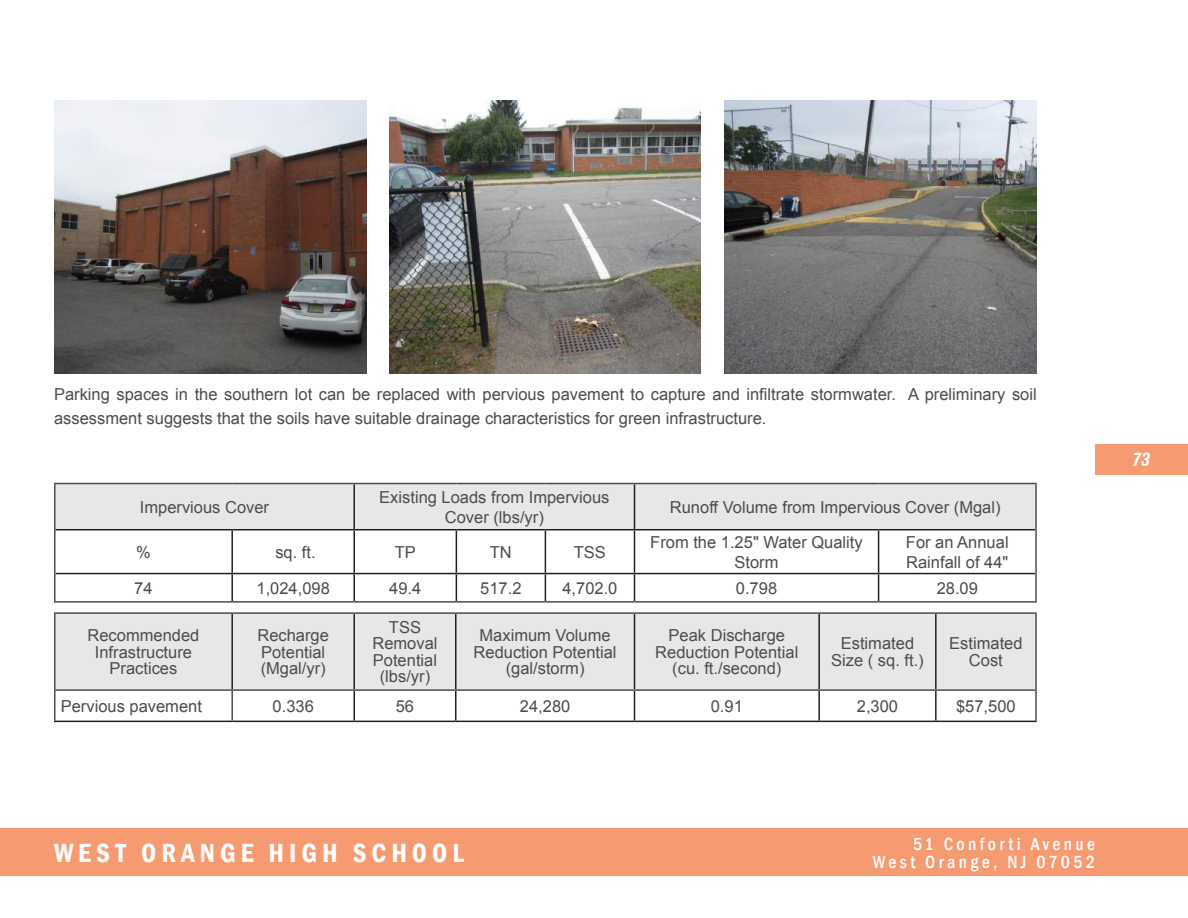
<style>
.page{position:relative;width:1188px;height:918px;background:#fff}
.page>*{position:absolute;margin:0;border:0;box-sizing:border-box;transform-origin:0 0}
.t1{font:600 condensed 27px "Franklin Gothic";letter-spacing:.185em;color:#fff}
.t2{font:500 condensed 18px/18px "Franklin Gothic";letter-spacing:.185em;color:#fff;text-align:right}
.t3{font:italic 700 condensed 18px "Swiss 721 BT";color:#fff}
.t4{font:16.5px/16.5px "Arial";color:#4b4c4d;text-align:center}
</style>
<div class="page">
<div style="left:1095px;top:444px;width:93px;height:31px;background:#f69a72"></div>
<img style="left:54px;top:101px;width:313px;height:272px">
<img style="left:389px;top:101px;width:312px;height:272px">
<img style="left:724px;top:101px;width:313px;height:272px">
<div style="left:56px;top:484px;width:979px;height:45px;background:#e6e7e9"></div>
<hr style="left:353px;top:484px;width:2px;height:45px;background:#231f20">
<hr style="left:634px;top:484px;width:1px;height:45px;background:#231f20">
<hr style="left:56px;top:529px;width:176px;height:1px;background:#231f20">
<hr style="left:232px;top:529px;width:122px;height:1px;background:#231f20">
<hr style="left:231px;top:530px;width:2px;height:43px;background:#231f20">
<hr style="left:354px;top:529px;width:102px;height:1px;background:#231f20">
<hr style="left:353px;top:530px;width:2px;height:43px;background:#231f20">
<hr style="left:456px;top:529px;width:89px;height:1px;background:#231f20">
<hr style="left:456px;top:530px;width:1px;height:43px;background:#231f20">
<hr style="left:545px;top:529px;width:90px;height:1px;background:#231f20">
<hr style="left:545px;top:530px;width:1px;height:43px;background:#231f20">
<hr style="left:634px;top:529px;width:245px;height:1px;background:#231f20">
<hr style="left:634px;top:530px;width:1px;height:43px;background:#231f20">
<hr style="left:879px;top:529px;width:156px;height:1px;background:#231f20">
<hr style="left:878px;top:530px;width:1px;height:43px;background:#231f20">
<hr style="left:56px;top:573px;width:176px;height:1px;background:#231f20">
<hr style="left:232px;top:573px;width:122px;height:1px;background:#231f20">
<hr style="left:231px;top:574px;width:2px;height:27px;background:#231f20">
<hr style="left:354px;top:573px;width:102px;height:1px;background:#231f20">
<hr style="left:353px;top:574px;width:2px;height:27px;background:#231f20">
<hr style="left:456px;top:573px;width:89px;height:1px;background:#231f20">
<svg style="left:456px;top:574px;width:1px;height:27px"></svg>
<hr style="left:545px;top:573px;width:90px;height:1px;background:#231f20">
<svg style="left:545px;top:574px;width:1px;height:27px"></svg>
<hr style="left:634px;top:573px;width:245px;height:1px;background:#231f20">
<svg style="left:634px;top:574px;width:1px;height:27px"></svg>
<hr style="left:879px;top:573px;width:156px;height:1px;background:#231f20">
<svg style="left:878px;top:574px;width:1px;height:27px"></svg>
<hr style="left:1035px;top:484px;width:2px;height:46px;background:#4b4c4d">
<hr style="left:54px;top:483px;width:178px;height:1px;background:#4b4c4d">
<hr style="left:54px;top:484px;width:2px;height:46px;background:#4b4c4d">
<hr style="left:232px;top:483px;width:122px;height:1px;background:#4b4c4d">
<hr style="left:354px;top:483px;width:102px;height:1px;background:#4b4c4d">
<hr style="left:456px;top:483px;width:89px;height:1px;background:#4b4c4d">
<hr style="left:545px;top:483px;width:90px;height:1px;background:#4b4c4d">
<hr style="left:634px;top:483px;width:245px;height:1px;background:#4b4c4d">
<hr style="left:879px;top:483px;width:158px;height:1px;background:#4b4c4d">
<hr style="left:54px;top:530px;width:2px;height:44px;background:#4b4c4d">
<hr style="left:1035px;top:530px;width:2px;height:44px;background:#4b4c4d">
<hr style="left:54px;top:574px;width:2px;height:27px;background:#4b4c4d">
<hr style="left:1035px;top:574px;width:2px;height:27px;background:#4b4c4d">
<hr style="left:54px;top:601px;width:178px;height:2px;background:#4b4c4d">
<hr style="left:232px;top:601px;width:122px;height:2px;background:#4b4c4d">
<hr style="left:354px;top:601px;width:102px;height:2px;background:#4b4c4d">
<hr style="left:456px;top:601px;width:89px;height:2px;background:#4b4c4d">
<hr style="left:545px;top:601px;width:90px;height:2px;background:#4b4c4d">
<hr style="left:634px;top:601px;width:245px;height:2px;background:#4b4c4d">
<hr style="left:879px;top:601px;width:158px;height:2px;background:#4b4c4d">
<div style="left:56px;top:614px;width:979px;height:75px;background:#e6e7e9"></div>
<hr style="left:231px;top:614px;width:2px;height:75px;background:#231f20">
<hr style="left:353px;top:614px;width:2px;height:75px;background:#231f20">
<hr style="left:455px;top:614px;width:2px;height:75px;background:#231f20">
<hr style="left:634px;top:614px;width:1px;height:75px;background:#231f20">
<hr style="left:818px;top:614px;width:2px;height:75px;background:#231f20">
<hr style="left:935px;top:614px;width:2px;height:75px;background:#231f20">
<hr style="left:353px;top:691px;width:2px;height:30px;background:#231f20">
<hr style="left:455px;top:691px;width:2px;height:30px;background:#231f20">
<hr style="left:634px;top:691px;width:1px;height:30px;background:#231f20">
<hr style="left:818px;top:691px;width:2px;height:30px;background:#231f20">
<hr style="left:935px;top:691px;width:2px;height:30px;background:#231f20">
<hr style="left:54px;top:721px;width:178px;height:1px;background:#231f20">
<hr style="left:232px;top:721px;width:122px;height:1px;background:#231f20">
<hr style="left:354px;top:721px;width:102px;height:1px;background:#231f20">
<hr style="left:456px;top:721px;width:178px;height:1px;background:#231f20">
<hr style="left:634px;top:721px;width:185px;height:1px;background:#231f20">
<hr style="left:819px;top:721px;width:117px;height:1px;background:#231f20">
<hr style="left:936px;top:721px;width:101px;height:1px;background:#231f20">
<hr style="left:54px;top:691px;width:2px;height:30px;background:#4b4c4d">
<hr style="left:54px;top:612px;width:178px;height:2px;background:#4b4c4d">
<hr style="left:54px;top:614px;width:2px;height:75px;background:#4b4c4d">
<hr style="left:232px;top:612px;width:122px;height:2px;background:#4b4c4d">
<hr style="left:354px;top:612px;width:102px;height:2px;background:#4b4c4d">
<hr style="left:456px;top:612px;width:178px;height:2px;background:#4b4c4d">
<hr style="left:634px;top:612px;width:185px;height:2px;background:#4b4c4d">
<hr style="left:819px;top:612px;width:117px;height:2px;background:#4b4c4d">
<hr style="left:936px;top:612px;width:101px;height:2px;background:#4b4c4d">
<hr style="left:1035px;top:614px;width:2px;height:75px;background:#4b4c4d">
<hr style="left:54px;top:689px;width:178px;height:2px;background:#4b4c4d">
<hr style="left:232px;top:689px;width:122px;height:2px;background:#4b4c4d">
<hr style="left:354px;top:689px;width:102px;height:2px;background:#4b4c4d">
<hr style="left:456px;top:689px;width:178px;height:2px;background:#4b4c4d">
<hr style="left:634px;top:689px;width:185px;height:2px;background:#4b4c4d">
<hr style="left:819px;top:689px;width:117px;height:2px;background:#4b4c4d">
<hr style="left:936px;top:689px;width:101px;height:2px;background:#4b4c4d">
<hr style="left:231px;top:691px;width:2px;height:30px;background:#4b4c4d">
<hr style="left:1035px;top:691px;width:2px;height:30px;background:#4b4c4d">
<div style="left:0;top:828px;width:1188px;height:48px;background:#f69a72"></div>
<p class="t4" style="left:54px;top:382px;width:984px;line-height:24px;text-align:left">Parking spaces in the southern lot can be replaced with pervious pavement to capture and infiltrate stormwater. A preliminary soil assessment suggests that the soils have suitable drainage characteristics for green infrastructure.</p>
<p class="t4" style="left:140px;top:499px;width:131px">Impervious Cover</p>
<p class="t4" style="left:379px;top:487px;width:232px;line-height:19.8px">Existing Loads from Impervious<br>Cover (lbs/yr)</p>
<p class="t4" style="left:670px;top:499px;width:332px">Runoff Volume from Impervious Cover (Mgal)</p>
<p class="t4" style="left:136px;top:544px;width:16px">%</p>
<p class="t4" style="left:275px;top:544px;width:42px">sq. ft.</p>
<p class="t4" style="left:395px;top:544px;width:23px">TP</p>
<p class="t4" style="left:490px;top:544px;width:23px">TN</p>
<p class="t4" style="left:574px;top:544px;width:34px">TSS</p>
<p class="t4" style="left:650px;top:532px;width:214px;line-height:19.8px">From the 1.25" Water Quality<br>Storm</p>
<p class="t4" style="left:906px;top:532px;width:104px;line-height:19.8px;text-align:left">For an Annual<br>Rainfall of 44"</p>
<p class="t4" style="left:134px;top:580px;width:20px">74</p>
<p class="t4" style="left:257px;top:580px;width:75px">1,024,098</p>
<p class="t4" style="left:389px;top:580px;width:34px">49.4</p>
<p class="t4" style="left:480px;top:580px;width:43px">517.2</p>
<p class="t4" style="left:562px;top:580px;width:57px">4,702.0</p>
<p class="t4" style="left:736px;top:580px;width:43px">0.798</p>
<p class="t4" style="left:937px;top:580px;width:43px">28.09</p>
<p class="t4" style="left:88px;top:627px;width:113px">Recommended<br>Infrastructure<br>Practices</p>
<p class="t4" style="left:257px;top:627px;width:73px;text-align:left">Recharge<br>Potential (Mgal/yr)</p>
<p class="t4" style="left:372px;top:619px;width:67px">TSS<br>Removal<br>Potential (lbs/yr)</p>
<p class="t4" style="left:474px;top:627px;width:145px">Maximum Volume<br>Reduction Potential (gal/storm)</p>
<p class="t4" style="left:655px;top:627px;width:145px">Peak Discharge<br>Reduction Potential (cu. ft./second)</p>
<p class="t4" style="left:831px;top:636px;width:94px">Estimated<br>Size ( sq. ft.)</p>
<p class="t4" style="left:949px;top:636px;width:75px">Estimated<br>Cost</p>
<p class="t4" style="left:61px;top:698px;width:143px">Pervious pavement</p>
<p class="t4" style="left:273px;top:698px;width:43px">0.336</p>
<p class="t4" style="left:396px;top:698px;width:20px">56</p>
<p class="t4" style="left:520px;top:698px;width:52px">24,280</p>
<p class="t4" style="left:711px;top:698px;width:34px">0.91</p>
<p class="t4" style="left:857px;top:698px;width:43px">2,300</p>
<p class="t4" style="left:956px;top:698px;width:61px">$57,500</p>
<p class="t3" style="left:1133px;top:449px;width:19px">73</p>
<h1 class="t1" style="left:54px;top:835px;width:411px">WEST ORANGE HIGH SCHOOL</h1>
<p class="t2" style="left:873px;top:835px;width:224px">51 Conforti Avenue<br>West Orange, NJ 07052</p>
</div>
